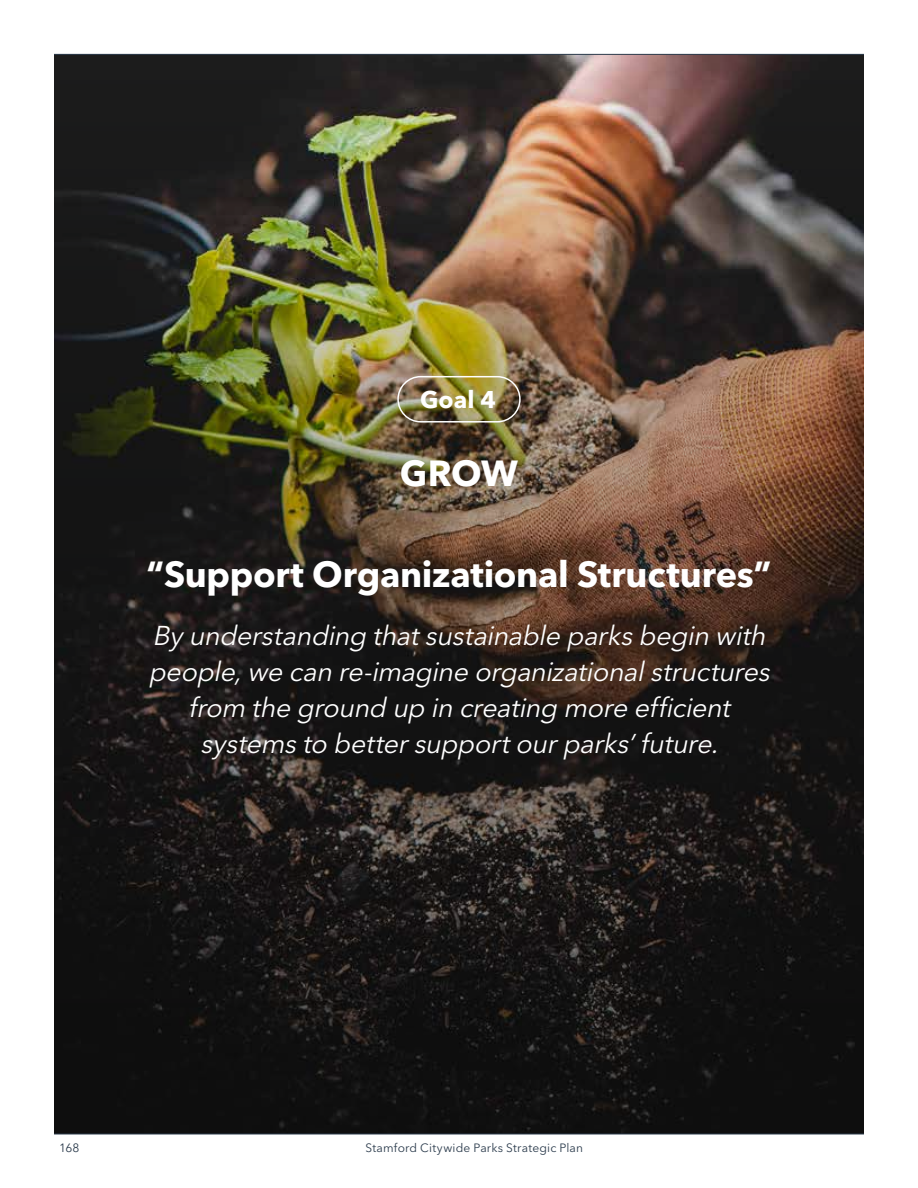
<style>
.page{position:relative;width:918px;height:1188px;background:#fff}
.page>*{position:absolute;margin:0;border:0;box-sizing:border-box;transform-origin:0 0}
.t1{font:700 36px "Avenir Next LT Pro";letter-spacing:-.01em;color:#fff}
.t2{font:italic 27px/36px "Avenir Next LT Pro";color:#fff;text-align:center}
.t3{font:700 24px "Avenir Next LT Pro";color:#fff}
.t4{font:12px "Avenir Next LT Pro";letter-spacing:.015em;color:#2c3c4d}
</style>
<div class="page">
<img style="left:54px;top:55px;width:810px;height:1079px">
<hr style="left:54px;top:1134px;width:810px;height:1px;background:#2c3c4d">
<hr style="left:54px;top:54px;width:810px;height:1px;background:#2c3c4d">
<div style="left:397px;top:376px;width:124px;height:47px;border:2px solid #fff;border-radius:23px"></div>
<p class="t3" style="left:420px;top:385px;width:77px">Goal 4</p>
<h1 class="t1" style="left:400px;top:451px;width:120px">GROW</h1>
<h1 class="t1" style="left:146px;top:552px;width:627px">“Support Organizational Structures”</h1>
<p class="t2" style="left:148px;top:617px;width:629px">By understanding thatsustainable parksbegin with people,we can re-imagine organizationalstructures from the ground up in creating more efficient systemsto bettersupportourparks’future.</p>
<p class="t4" style="left:59px;top:1141px;width:22px">168</p>
<p class="t4" style="left:366px;top:1141px;width:219px">Stamford Citywide Parks Strategic Plan</p>
</div>
